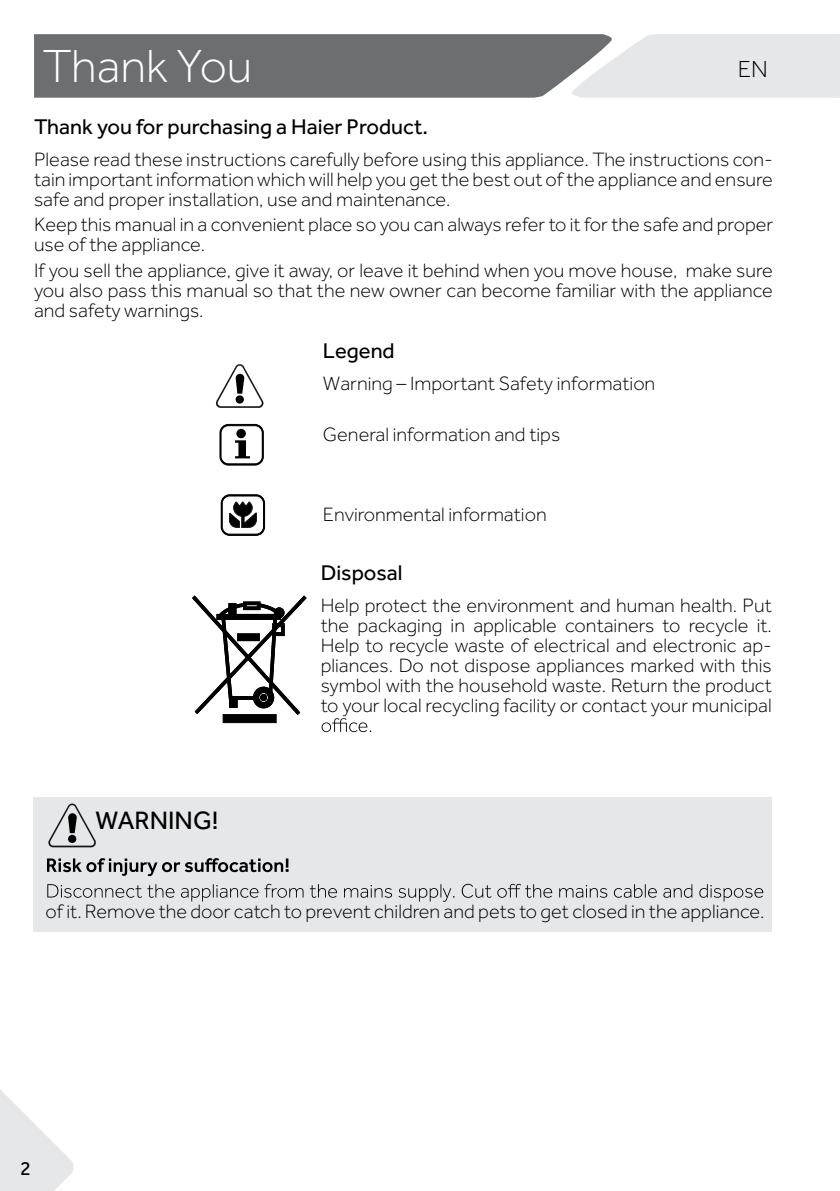
<style>
.page{position:relative;width:840px;height:1191px;background:#fff}
.page>*{position:absolute;margin:0;border:0;box-sizing:border-box;transform-origin:0 0}
.t1{font:300 48px "Effra";color:#fff}
.t2{font:26px "Effra";color:#000}
.t3{font:300 24px "Effra";color:#000}
.t4{font:22px "Effra";color:#000}
.t5{font:300 20px/20px "Effra";color:#000;text-align:justify}
.t6{font:20px "Effra";color:#000}
</style>
<div class="page">
<svg style="left:34px;top:34px;width:805px;height:64px;background:#959698"></svg>
<svg style="left:0;top:1090px;width:74px;height:101px"></svg>
<svg style="left:216px;top:364px;width:47px;height:44px"></svg>
<div style="left:235px;top:395px;width:9px;height:8px;background:#000;border-radius:50%"></div>
<svg style="left:220px;top:424px;width:43px;height:41px"></svg>
<div style="left:236px;top:429px;width:10px;height:9px;background:#000;border-radius:50%"></div>
<svg style="left:221px;top:494px;width:43px;height:41px"></svg>
<svg style="left:321px;top:718px;width:50px;height:14px"></svg>
<div style="left:222px;top:714px;width:54px;height:9px;background:#000"></div>
<svg style="left:192px;top:595px;width:115px;height:120px"></svg>
<div style="left:34px;top:797px;width:737px;height:134px;background:#e6e7e8"></div>
<svg style="left:47px;top:858px;width:241px;height:18px"></svg>
<svg style="left:47px;top:884px;width:715px;height:17px"></svg>
<svg style="left:48px;top:803px;width:48px;height:44px"></svg>
<div style="left:68px;top:834px;width:8px;height:9px;background:#000;border-radius:50%"></div>
<h1 class="t1" style="left:43px;top:39px;width:211px">Thank You</h1>
<p class="t3" style="left:737px;top:55px;width:32px">EN</p>
<p class="t4" style="left:34px;top:114px;width:395px">Thank you for purchasing a Haier Product.</p>
<p class="t5" style="left:34px;top:149px;width:740px">Please read these instructions carefully before using this appliance. The instructions con&shy;tain important information which will help you get the best out ofthe appliance and ensure safe and proper installation, use and maintenance.</p>
<p class="t5" style="left:34px;top:214px;width:740px">Keep this manual in a convenient place so you can always refer to it for the safe and proper use of the appliance.</p>
<p class="t5" style="left:34px;top:260px;width:740px">If you sell the appliance, give it away, or leave it behind when you move house, make sure you also pass this manual so that the new owner can become familiar with the appliance and safety warnings.</p>
<p class="t4" style="left:323px;top:338px;width:73px">Legend</p>
<p class="t5" style="left:323px;top:373px;width:334px">Warning – Important Safety information</p>
<p class="t5" style="left:323px;top:424px;width:239px">General information and tips</p>
<p class="t5" style="left:323px;top:504px;width:225px">Environmental information</p>
<h2 class="t2" style="left:96px;top:805px;width:124px">WARNING!</h2>
<p class="t4" style="left:320px;top:560px;width:83px">Disposal</p>
<p class="t5" style="left:320px;top:595px;width:452px">Help protect the environment and human health. Put the packaging in applicable containers to recycle it.<br>Help to recycle waste of electrical and electronic ap&shy;pliances. Do not dispose appliances marked with this symbol with the household waste. Return the product to your local recycling facility or contact your municipal</p>
<p class="t5" style="left:46px;top:900px;width:720px">of it. Remove the door catch to prevent children and pets to get closed in the appliance.</p>
<p class="t6" style="left:20px;top:1156px;width:12px">2</p>
</div>
